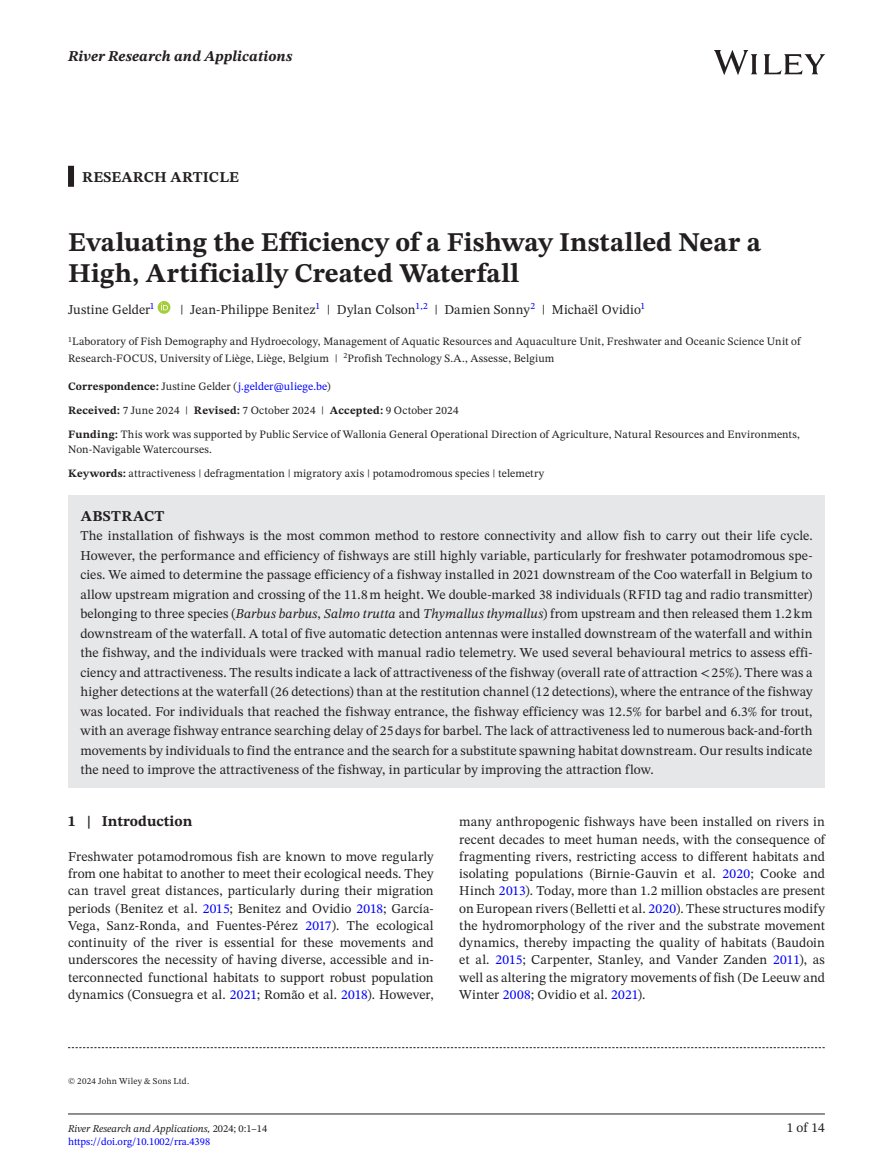
<style>
.page{position:relative;width:893px;height:1174px;background:#fff}
.page>*{position:absolute;margin:0;border:0;box-sizing:border-box;transform-origin:0 0}
.t1{font:700 27px/31.5px "STIX Two Text";letter-spacing:.005em;color:#231f20}
.t2{font:700 15px "STIX Two Text";letter-spacing:.01em;color:#231f20}
.t3{font:italic 700 15px "STIX Two Text";letter-spacing:.01em;color:#231f20}
.t4{font:13.5px/17.2px "STIX Two Text";letter-spacing:.005em;color:#231f20;text-align:justify}
.t5{font:11.25px/24px "STIX Two Text";letter-spacing:.015em;color:#231f20}
.t6{font:10.5px/12.6px "STIX Two Text";color:#00f}
.t7{font:9px "STIX Two Text";letter-spacing:.025em;color:#231f20}
.s1{font-weight:700}
.s2{color:#00f}
.s3{font-style:italic}
.s4{font-style:italic;color:#231f20}
.s5{color:#231f20}
</style>
<div class="page">
<hr style="left:68px;top:1113px;width:757px;height:1px;background:#231f20">
<img style="left:714px;top:51px;width:111px;height:23px">
<div style="left:68px;top:166px;width:6px;height:21px;background:#231f20"></div>
<div style="left:68px;top:496px;width:757px;height:42px;background:#e6e7e9"></div>
<div style="left:68px;top:515px;width:757px;height:273px;background:#e6e7e9"></div>
<svg style="left:158px;top:301px;width:12px;height:13px"></svg>
<svg style="left:161px;top:303px;width:7px;height:7px"></svg>
<svg style="left:68px;top:1047px;width:757px;height:1px"></svg>
<p class="t3" style="left:68px;top:46px;width:226px">River Research and Applications</p>
<p class="t2" style="left:82px;top:166px;width:158px">RESEARCH ARTICLE</p>
<h1 class="t1" style="left:68px;top:227px;width:694px">Evaluating the Efficiency of a Fishway Installed Near a<br>High, Artificially Created Waterfall</h1>
<p class="t4" style="left:68px;top:300px;width:88px">Justine Gelder<sup>1</sup></p>
<p class="t4" style="left:180px;top:300px;width:466px">| Jean-Philippe Benitez<sup>1</sup> | Dylan Colson<sup>1,2</sup> | Damien Sonny<sup>2</sup> | Michaël Ovidio<sup>1</sup></p>
<p class="t5" style="left:68px;top:333px;width:734px;line-height:16.5px"><sup>1</sup>Laboratory of Fish Demography and Hydroecology, Management of Aquatic Resources and Aquaculture Unit, Freshwater and Oceanic Science Unit of<br>Research-FOCUS, University of Liège, Liège, Belgium | <sup>2</sup>Profish Technology S.A., Assesse, Belgium</p>
<p class="t5" style="left:68px;top:374px;width:733px"><span class="s1">Correspondence:</span> Justine Gelder (<span class="s2">j.gelder@uliege.be</span>)<br><span class="s1">Received:</span> 7 June 2024 | <span class="s1">Revised:</span> 7 October 2024 | <span class="s1">Accepted:</span> 9 October 2024<br><span class="s1">Funding:</span> This work was supported by Public Service of Wallonia General Operational Direction of Agriculture, Natural Resources and Environments,</p>
<p class="t5" style="left:68px;top:437px;width:145px">Non-Navigable Watercourses.</p>
<p class="t5" style="left:68px;top:461px;width:478px"><span class="s1">Keywords:</span> attractiveness | defragmentation | migratory axis | potamodromous species | telemetry</p>
<p class="t2" style="left:81px;top:505px;width:85px">ABSTRACT</p>
<p class="t4" style="left:80px;top:526px;width:734px;line-height:19.5px">The installation of fishways is the most common method to restore connectivity and allow fish to carry out their life cycle.<br>However, the performance and efficiency of fishways are still highly variable, particularly for freshwater potamodromous spe&shy;cies. We aimed to determine the passage efficiency of a fishway installed in 2021 downstream of the Coo waterfall in Belgium to allow upstream migration and crossing of the 11.8m height. We double-marked 38 individuals (RFID tag and radio transmitter) belonging to three species (<span class="s3">Barbus barbus</span>, <span class="s3">Salmo trutta</span> and <span class="s3">Thymallus thymallus</span>) from upstream and then released them 1.2km downstream of the waterfall. A total of five automatic detection antennas were installed downstream of the waterfall and within the fishway, and the individuals were tracked with manual radio telemetry. We used several behavioural metrics to assess effi&shy;ciency and attractiveness. The results indicate a lack of attractiveness of the fishway (overall rate of attraction &lt;25%). There was a higher detections at the waterfall (26 detections) than at the restitution channel (12 detections), where the entrance of the fishway was located. For individuals that reached the fishway entrance, the fishway efficiency was 12.5% for barbel and 6.3% for trout, with an average fishway entrance searching delay of 25days for barbel. The lack of attractiveness led to numerous back-and-forth movements by individuals to find the entrance and the search for a substitute spawning habitat downstream. Our results indicate the need to improve the attractiveness of the fishway, in particular by improving the attraction flow.</p>
<p class="t2" style="left:68px;top:810px;width:126px">1 | Introduction</p>
<p class="t4" style="left:68px;top:847px;width:367px">Freshwater potamodromous fish are known to move regularly from one habitat to another to meet their ecological needs. They can travel great distances, particularly during their migration periods (Benitez et al. <span class="s2">2015</span>; Benitez and Ovidio <span class="s2">2018</span>; García-Vega, Sanz-Ronda, and Fuentes-Pérez <span class="s2">2017</span>). The ecological continuity of the river is essential for these movements and underscores the necessity of having diverse, accessible and in&shy;terconnected functional habitats to support robust population dynamics (Consuegra et al. <span class="s2">2021</span>; Romão et al. <span class="s2">2018</span>). However,</p>
<p class="t4" style="left:459px;top:813px;width:367px">many anthropogenic fishways have been installed on rivers in recent decades to meet human needs, with the consequence of fragmenting rivers, restricting access to different habitats and isolating populations (Birnie-Gauvin et al. <span class="s2">2020</span>; Cooke and Hinch <span class="s2">2013</span>). Today, more than 1.2 million obstacles are present on European rivers (Belletti et al. <span class="s2">2020</span>). These structures modify the hydromorphology of the river and the substrate movement dynamics, thereby impacting the quality of habitats (Baudoin et al. <span class="s2">2015</span>; Carpenter, Stanley, and Vander Zanden <span class="s2">2011</span>), as well as altering the migratory movements of fish (De Leeuw and Winter <span class="s2">2008</span>; Ovidio et al. <span class="s2">2021</span>).</p>
<p class="t7" style="left:68px;top:1074px;width:123px">© 2024 John Wiley &amp; Sons Ltd.</p>
<p class="t6" style="left:68px;top:1122px;width:201px"><span class="s4">River Research and Applications,</span> <span class="s5">2024; 0:1–14 </span>https://doi.org/10.1002/rra.4398</p>
<p class="t4" style="left:787px;top:1119px;width:40px">1 of 14</p>
</div>
